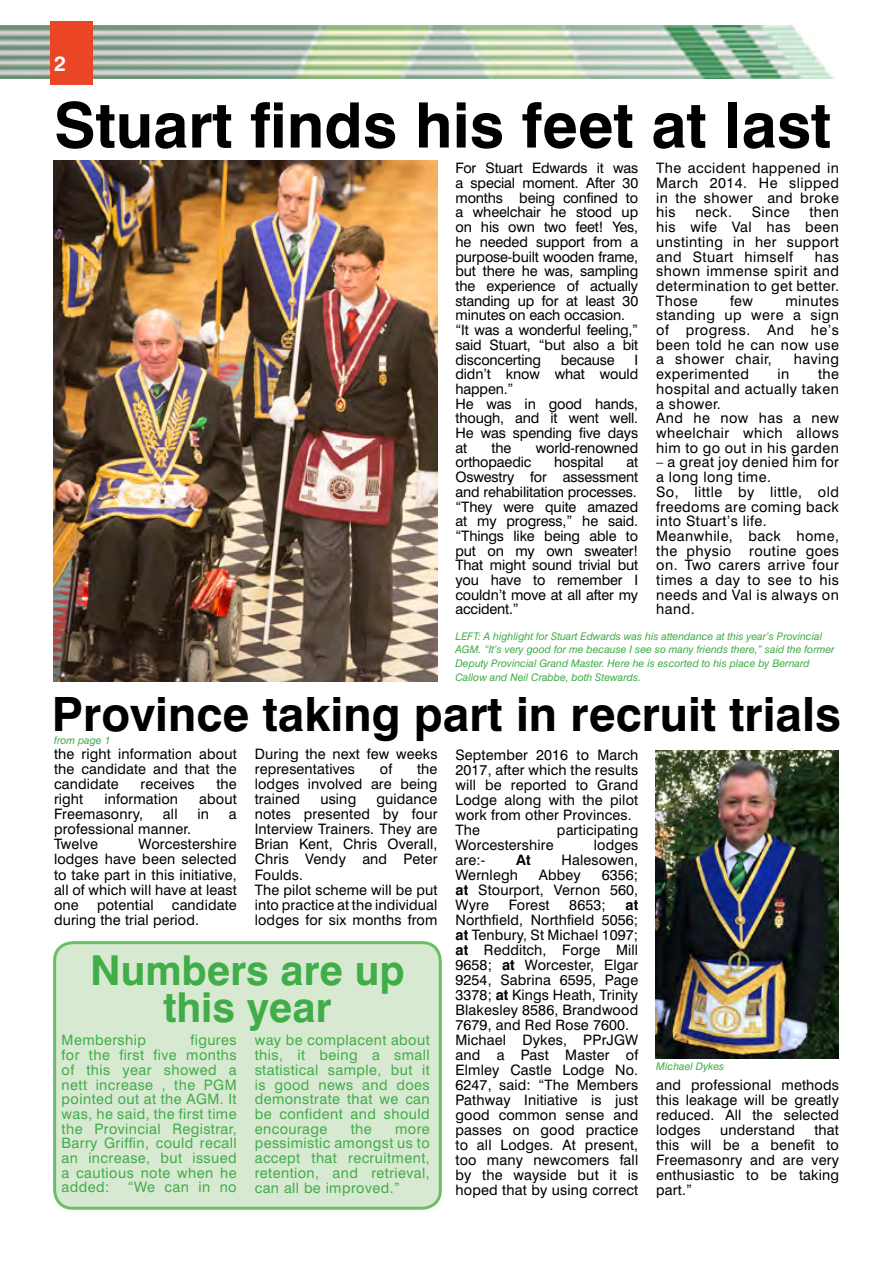
<style>
.page{position:relative;width:893px;height:1263px;background:#fff}
.page>*{position:absolute;margin:0;border:0;box-sizing:border-box;transform-origin:0 0}
.t1{font:700 62.7px "Swiss 721 BT";color:#000}
.t2{font:700 47.25px "Swiss 721 BT";color:#000}
.t3{font:700 41.25px/37.5px "Swiss 721 BT";color:#41ad49;text-align:center}
.t4{font:700 21px "Swiss 721 BT";color:#fff}
.t5{font:14.4px/15px "Swiss 721 BT";letter-spacing:.01em;color:#000;text-align:justify}
.t6{font:14.4px/14.7px "Swiss 721 BT";letter-spacing:.03em;color:#41ad49;text-align:justify}
.t7{font:14.4px/14.7px "Swiss 721 BT";letter-spacing:-.01em;color:#000}
.t8{font:14.4px/14.7px "Swiss 721 BT";letter-spacing:.03em;color:#000}
.t9{font:700 14.4px "Swiss 721 BT";color:#000}
.t10{font:italic 10.5px/13.8px "Swiss 721 BT";color:#41ad49}
.s1{font-weight:700}
</style>
<div class="page">
<img style="left:0;top:26px;width:835px;height:53px">
<div style="left:50px;top:21px;width:42px;height:64px;background:#ea4625"></div>
<img style="left:656px;top:750px;width:183px;height:308px">
<img style="left:54px;top:161px;width:383px;height:520px">
<div style="left:55px;top:943px;width:385px;height:265px;background:#d8e9d2;border-radius:18px"></div>
<div style="left:53px;top:941px;width:389px;height:269px;border:3px solid #6abf65;border-radius:18px"></div>
<h3 class="t4" style="left:54px;top:51px;width:13px">2</h3>
<h1 class="t1" style="left:54px;top:87px;width:779px">Stuart finds his feet at last</h1>
<p class="t5" style="left:656px;top:161px;width:184px">The accident happened in March 2014. He slipped in the shower and broke his</p>
<p class="t7" style="left:455px;top:161px;width:184px">For Stuart Edwards it was a special moment. After 30 months being confined to a wheelchair he stood up on his own two feet! Yes, he needed support from a purpose-built wooden frame, but there he was, sampling the experience of actually standing up for at least 30 minutes on each occasion. “It was a wonderful feeling,” said Stuart, “but also a bit disconcerting</p>
<p class="t5" style="left:695px;top:205px;width:38px">neck.</p>
<p class="t5" style="left:752px;top:205px;width:39px">Since</p>
<p class="t5" style="left:656px;top:205px;width:184px;text-indent:153px">then his wife Val has been unstinting in her support and Stuart himself</p>
<p class="t5" style="left:656px;top:249px;width:184px;text-indent:159px">has shown immense spirit and determination to get better.<br>Those</p>
<p class="t5" style="left:730px;top:293px;width:25px">few</p>
<p class="t5" style="left:656px;top:293px;width:184px;text-indent:129px">minutes standing up were a sign of progress. And he’s been told he can now use a shower chair,</p>
<p class="t5" style="left:794px;top:352px;width:47px">having</p>
<p class="t7" style="left:455px;top:352px;width:184px;text-indent:179px">I didn’t know what would happen.”<br>He was in good hands, though, and it went well.<br>He was spending five days at</p>
<p class="t7" style="left:561px;top:352px;width:56px">because</p>
<p class="t8" style="left:656px;top:367px;width:184px;text-indent:162px">the hospital and actually taken a shower.<br>And he now has a new wheelchair which allows him to go out in his garden</p>
<p class="t8" style="left:656px;top:455px;width:184px">– a great joy denied him for a long long time.<br>So, little by little, old freedoms are coming back into Stuart’s life.<br>Meanwhile, back home, the physio routine goes on. Two carers arrive four times a day to see to his needs and Val is always on hand.</p>
<p class="t10" style="left:455px;top:629px;width:381px">LEFT: A highlight for Stuart Edwards was his attendance at this year’s Provincial AGM. “It’s very good for me because I see so many friends there,” said the former Deputy Provincial Grand Master. Here he is escorted to his place by Bernard Callow and Neil Crabbe, both Stewards.</p>
<h2 class="t2" style="left:52px;top:685px;width:791px">Province taking part in recruit trials</h2>
<p class="t5" style="left:255px;top:747px;width:184px">During the next few weeks representatives</p>
<p class="t8" style="left:656px;top:367px;width:94px">experimented</p>
<p class="t5" style="left:778px;top:366px;width:13px">in</p>
<p class="t5" style="left:492px;top:440px;width:21px">the</p>
<p class="t7" style="left:536px;top:440px;width:104px">world-renowned</p>
<p class="t7" style="left:455px;top:455px;width:77px">orthopaedic</p>
<p class="t7" style="left:554px;top:455px;width:51px">hospital</p>
<p class="t5" style="left:455px;top:455px;width:184px;text-indent:171px">at Oswestry for assessment and rehabilitation processes. “They were quite amazed at my progress,” he said. “Things like being able to put on my own sweater!<br>That might sound trivial but you have to remember I couldn’t move at all after my accident.”</p>
<p class="t10" style="left:54px;top:733px;width:58px">from page 1</p>
<p class="t5" style="left:455px;top:747px;width:184px;text-align:left">September 2016 to March<br>2017, after which the results will be reported to Grand<br>Lodge along with the pilot work from other Provinces.<br>The</p>
<p class="t5" style="left:54px;top:747px;width:184px">the right information about the candidate and that the candidate</p>
<p class="t5" style="left:380px;top:762px;width:14px">of</p>
<p class="t5" style="left:255px;top:762px;width:184px;text-indent:162px">the lodges involved are being trained</p>
<p class="t5" style="left:140px;top:777px;width:56px">receives</p>
<p class="t5" style="left:216px;top:777px;width:22px">the</p>
<p class="t5" style="left:54px;top:792px;width:31px">right</p>
<p class="t5" style="left:104px;top:792px;width:75px">information</p>
<p class="t5" style="left:199px;top:792px;width:39px">about</p>
<p class="t5" style="left:54px;top:807px;width:91px">Freemasonry,</p>
<p class="t5" style="left:163px;top:807px;width:16px">all</p>
<p class="t5" style="left:197px;top:807px;width:13px">in</p>
<p class="t5" style="left:229px;top:807px;width:9px">a</p>
<p class="t5" style="left:54px;top:822px;width:139px">professional manner.<br>Twelve</p>
<p class="t5" style="left:255px;top:792px;width:184px;text-align:left;text-indent:122px">guidance notes presented by four<br>Interview Trainers. They are<br>Brian Kent, Chris Overall,<br>Chris Vendy and Peter<br>Foulds.<br>The pilot scheme will be put into practice at the individual lodges for six months from</p>
<p class="t5" style="left:320px;top:792px;width:37px">using</p>
<p class="t5" style="left:557px;top:822px;width:83px">participating</p>
<p class="t5" style="left:54px;top:837px;width:184px;text-indent:85px">Worcestershire lodges have been selected to take part in this initiative, all of which will have at least one</p>
<p class="t5" style="left:455px;top:837px;width:100px">Worcestershire</p>
<p class="t5" style="left:594px;top:837px;width:46px">lodges</p>
<p class="t5" style="left:455px;top:852px;width:31px">are:-</p>
<p class="t9" style="left:516px;top:851px;width:16px">At</p>
<p class="t5" style="left:562px;top:852px;width:78px">Halesowen,</p>
<p class="t5" style="left:455px;top:867px;width:64px">Wernlegh</p>
<p class="t5" style="left:539px;top:867px;width:44px">Abbey</p>
<p class="t5" style="left:455px;top:867px;width:184px;text-indent:146px">6356; <span class="s1">at</span> Stourport, Vernon 560, Wyre</p>
<p class="t5" style="left:54px;top:897px;width:184px;text-indent:118px">candidate during the trial period.</p>
<p class="t5" style="left:97px;top:897px;width:58px">potential</p>
<p class="t5" style="left:509px;top:897px;width:42px">Forest</p>
<p class="t5" style="left:569px;top:897px;width:38px">8653;</p>
<p class="t9" style="left:625px;top:896px;width:14px">at</p>
<p class="t5" style="left:455px;top:912px;width:184px;text-align:left">Northfield, Northfield 5056; <span class="s1">at</span> Tenbury, St Michael 1097; <span class="s1">at</span> Redditch, Forge Mill<br>9658; <span class="s1">at</span> Worcester, Elgar<br>9254, Sabrina 6595, Page<br>3378; <span class="s1">at</span> Kings Heath, Trinity<br>Blakesley 8586, Brandwood<br>7679, and Red Rose 7600.<br>Michael Dykes, PPrJGW and a Past Master of<br>Elmley Castle Lodge No.<br>6247, said: “The Members<br>Pathway Initiative is just good common sense and passes on good practice to all Lodges. At present, too many newcomers fall by the wayside but it is hoped that by using correct</p>
<h3 class="t3" style="left:90px;top:951px;width:316px">Numbers are up this year</h3>
<p class="t6" style="left:62px;top:1033px;width:177px;text-indent:129px">figures for the first five months of this year showed a nett increase , the PGM pointed out at the AGM. It was, he said, the first time the Provincial Registrar, Barry Griffin, could recall an increase, but issued a cautious note when he added:</p>
<p class="t6" style="left:62px;top:1033px;width:86px">Membership</p>
<p class="t6" style="left:255px;top:1033px;width:177px">way be complacent about this, it being a small statistical sample, but it is good news and does demonstrate that we can be confident and should encourage</p>
<p class="t10" style="left:656px;top:1059px;width:70px">Michael Dykes</p>
<p class="t5" style="left:656px;top:1077px;width:184px">and professional methods this leakage will be greatly reduced. All the selected lodges</p>
<p class="t6" style="left:351px;top:1121px;width:22px">the</p>
<p class="t5" style="left:656px;top:1122px;width:184px;text-indent:158px">that this will be a benefit to Freemasonry and are very enthusiastic to be taking part.”</p>
<p class="t5" style="left:720px;top:1122px;width:76px">understand</p>
<p class="t6" style="left:255px;top:1121px;width:177px;text-indent:140px">more pessimistic amongst us to accept that recruitment, retention, and retrieval, can all be improved.”</p>
<p class="t6" style="left:128px;top:1180px;width:110px">“We can in no</p>
</div>
